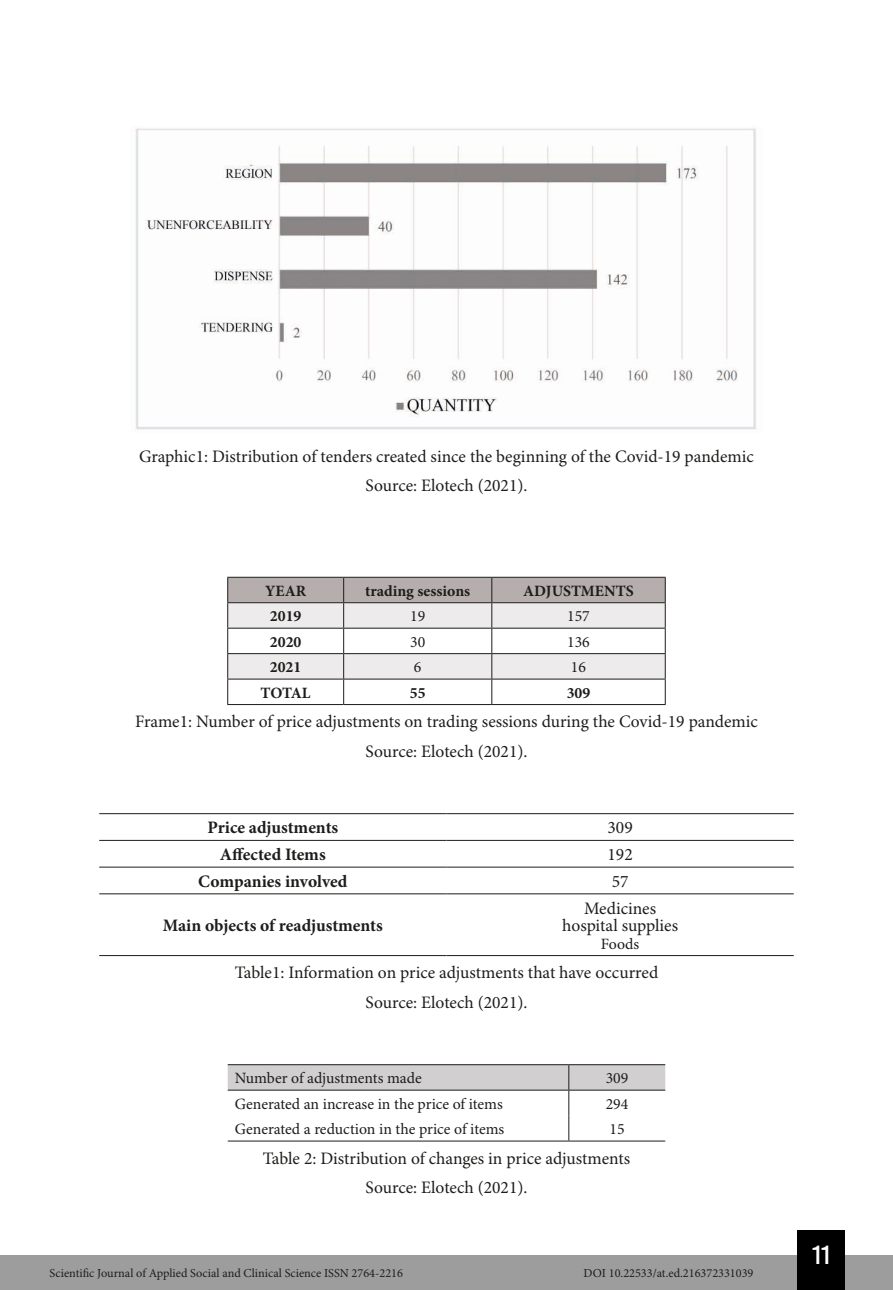
<style>
.page{position:relative;width:893px;height:1290px;background:#fff}
.page>*{position:absolute;margin:0;border:0;box-sizing:border-box;transform-origin:0 0}
.t1{font:26.25px "Bebas Kai";color:#fff}
.t2{font:17.5px/29.4px "Minion Pro";color:#1d1d1b;text-align:center}
.t3{font:700 17.5px "Minion Pro";letter-spacing:-.005em;color:#1d1d1b}
.t4{font:15.75px "Minion Pro";color:#1d1d1b}
.t5{font:700 15.75px "Minion Pro";color:#1d1d1b}
.t6{font:12.25px "Minion Pro";color:#1d1d1b}
</style>
<div class="page">
<div style="left:0;top:1255px;width:893px;height:35px;background:#9d9d9d"></div>
<div style="left:797px;top:1230px;width:48px;height:60px;background:#000"></div>
<img style="left:135px;top:128px;width:622px;height:302px">
<svg style="left:227px;top:577px;width:439px;height:127px"></svg>
<hr style="left:227px;top:704px;width:117px;height:1px;background:#1d1d1b">
<hr style="left:344px;top:704px;width:148px;height:1px;background:#1d1d1b">
<hr style="left:492px;top:704px;width:174px;height:1px;background:#1d1d1b">
<hr style="left:99px;top:813px;width:347px;height:1px;background:#1d1d1b">
<hr style="left:446px;top:813px;width:348px;height:1px;background:#1d1d1b">
<hr style="left:99px;top:840px;width:347px;height:1px;background:#1d1d1b">
<hr style="left:446px;top:840px;width:348px;height:1px;background:#1d1d1b">
<hr style="left:99px;top:867px;width:347px;height:1px;background:#1d1d1b">
<hr style="left:446px;top:867px;width:348px;height:1px;background:#1d1d1b">
<hr style="left:99px;top:893px;width:347px;height:1px;background:#1d1d1b">
<hr style="left:446px;top:893px;width:348px;height:1px;background:#1d1d1b">
<hr style="left:99px;top:955px;width:347px;height:1px;background:#1d1d1b">
<hr style="left:446px;top:955px;width:348px;height:1px;background:#1d1d1b">
<hr style="left:228px;top:1064px;width:341px;height:1px;background:#1d1d1b">
<hr style="left:569px;top:1064px;width:96px;height:1px;background:#1d1d1b">
<hr style="left:228px;top:1140px;width:341px;height:1px;background:#1d1d1b">
<hr style="left:569px;top:1140px;width:96px;height:1px;background:#1d1d1b">
<svg style="left:228px;top:1065px;width:437px;height:75px"></svg>
<p class="t2" style="left:139px;top:442px;width:616px">Graphic1: Distribution of tenders created since the beginning of the Covid-19 pandemic<br>Source: Elotech (2021).</p>
<p class="t5" style="left:265px;top:579px;width:42px">YEAR</p>
<p class="t5" style="left:365px;top:579px;width:107px">trading sessions</p>
<p class="t5" style="left:523px;top:579px;width:112px">ADJUSTMENTS</p>
<p class="t5" style="left:270px;top:605px;width:33px">2019</p>
<p class="t4" style="left:410px;top:607px;width:17px">19</p>
<p class="t4" style="left:567px;top:607px;width:24px">157</p>
<p class="t5" style="left:270px;top:630px;width:33px">2020</p>
<p class="t4" style="left:410px;top:632px;width:17px">30</p>
<p class="t4" style="left:567px;top:632px;width:24px">136</p>
<p class="t5" style="left:270px;top:656px;width:33px">2021</p>
<p class="t4" style="left:414px;top:658px;width:9px">6</p>
<p class="t4" style="left:571px;top:658px;width:17px">16</p>
<p class="t5" style="left:261px;top:681px;width:52px">TOTAL</p>
<p class="t5" style="left:410px;top:681px;width:17px">55</p>
<p class="t5" style="left:567px;top:681px;width:25px">309</p>
<p class="t2" style="left:135px;top:708px;width:624px">Frame1: Number of price adjustments on trading sessions during the Covid-19 pandemic<br>Source: Elotech (2021).</p>
<p class="t3" style="left:207px;top:815px;width:132px">Price adjustments</p>
<p class="t2" style="left:607px;top:814px;width:27px">309</p>
<p class="t3" style="left:220px;top:842px;width:107px">Affected Items</p>
<p class="t2" style="left:607px;top:840px;width:27px">192</p>
<p class="t3" style="left:198px;top:869px;width:151px">Companies involved</p>
<p class="t2" style="left:612px;top:867px;width:18px">57</p>
<p class="t3" style="left:163px;top:913px;width:222px">Main objects of readjustments</p>
<p class="t2" style="left:562px;top:900px;width:117px;line-height:17.5px">Medicines hospital supplies</p>
<p class="t4" style="left:601px;top:934px;width:40px">Foods</p>
<p class="t2" style="left:235px;top:959px;width:425px">Table1: Information on price adjustments that have occurred<br>Source: Elotech (2021).</p>
<p class="t4" style="left:235px;top:1069px;width:189px">Number of adjustments made</p>
<p class="t4" style="left:606px;top:1069px;width:24px">309</p>
<p class="t4" style="left:235px;top:1094px;width:270px">Generated an increase in the price of items</p>
<p class="t4" style="left:606px;top:1094px;width:24px">294</p>
<p class="t4" style="left:235px;top:1119px;width:271px">Generated a reduction in the price of items</p>
<p class="t4" style="left:609px;top:1119px;width:17px">15</p>
<p class="t2" style="left:263px;top:1144px;width:369px">Table 2: Distribution of changes in price adjustments<br>Source: Elotech (2021).</p>
<p class="t6" style="left:50px;top:1266px;width:355px">Scientific Journal of Applied Social and Clinical Science ISSN 2764-2216</p>
<p class="t6" style="left:584px;top:1266px;width:171px">DOI 10.22533/at.ed.216372331039</p>
<h1 class="t1" style="left:812px;top:1241px;width:19px">11</h1>
</div>
